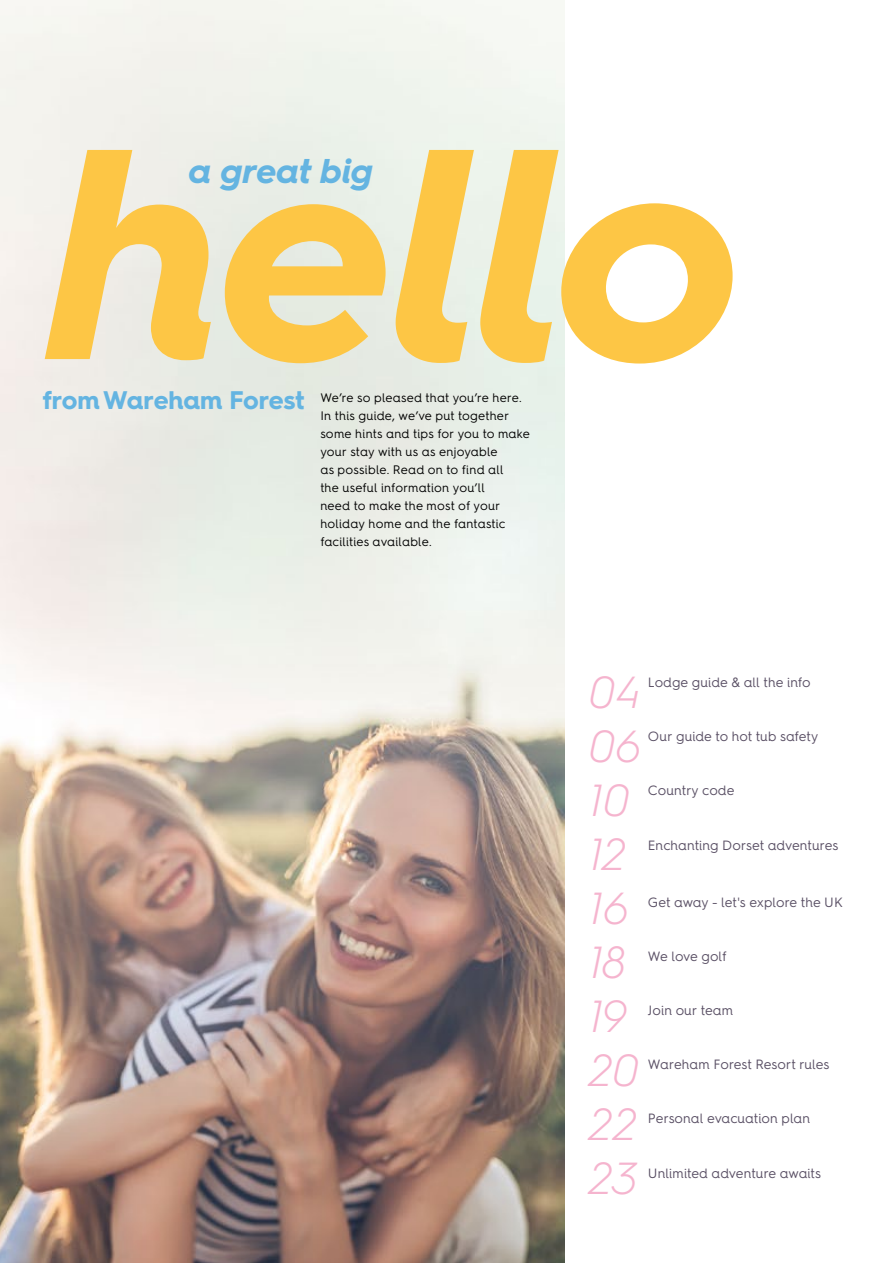
<style>
.page{position:relative;width:893px;height:1263px;background:#fff}
.page>*{position:absolute;margin:0;border:0;box-sizing:border-box;transform-origin:0 0}
.t1{font:italic 700 300px "Hurme Geometric Sans 4";letter-spacing:-.02em;color:#fdc645}
.t2{font:italic 300 45px/54px "Hurme Geometric Sans 4";letter-spacing:-.005em;color:#f5b4ce}
.t3{font:italic 700 34.5px "Hurme Geometric Sans 4";letter-spacing:-.005em;color:#64b4e1}
.t4{font:700 25.5px "Hurme Geometric Sans 4";letter-spacing:-.01em;color:#64b4e1}
.t5{font:13.5px "Hurme Geometric Sans 4";letter-spacing:-.005em;color:#5a5065}
.t6{font:13.5px "Hurme Geometric Sans 4";letter-spacing:-.025em;color:#5a5065}
.t7{font:12.3px/18px "Hurme Geometric Sans 4";letter-spacing:.01em;color:#000}
</style>
<div class="page">
<img style="left:0;top:0;width:564px;height:1263px">
<hr style="left:892px;top:568px;width:1px;height:695px;background:#e2ecd0">
<svg style="left:892px;top:580px;width:1px;height:447px"></svg>
<hr style="left:892px;top:1027px;width:1px;height:172px;background:#fff">
<div style="left:1px;top:0;width:18px;height:17px;background:#f8f7f3"></div>
<h1 class="t1" style="left:51px;top:43px;width:696px">hello</h1>
<h3 class="t3" style="left:189px;top:147px;width:186px">a great big</h3>
<h3 class="t4" style="left:43px;top:383px;width:263px">from Wareham Forest</h3>
<p class="t7" style="left:320px;top:388px;width:211px">We’re so pleased that you’re here.<br>In this guide, we’ve put together some hints and tips for you to make your stay with us as enjoyable<br>as possible. Read on to find all<br>the useful information you’ll<br>need to make the most of your holiday home and the fantastic facilities available.</p>
<h2 class="t2" style="left:590px;top:665px;width:54px">04<br>06<br>10<br>12<br>16<br>18<br>19<br>20<br>22<br>23</h2>
<p class="t5" style="left:648px;top:673px;width:164px">Lodge guide &amp; all the info</p>
<p class="t5" style="left:648px;top:727px;width:172px">Our guide to hot tub safety</p>
<p class="t5" style="left:648px;top:781px;width:88px">Country code</p>
<p class="t5" style="left:648px;top:835px;width:192px">Enchanting Dorset adventures</p>
<p class="t5" style="left:648px;top:892px;width:196px">Get away - let's explore the UK</p>
<p class="t6" style="left:648px;top:947px;width:80px">We love golf</p>
<p class="t5" style="left:648px;top:1001px;width:87px">Join our team</p>
<p class="t5" style="left:648px;top:1055px;width:183px">Wareham Forest Resort rules</p>
<p class="t5" style="left:648px;top:1109px;width:164px">Personal evacuation plan</p>
<p class="t5" style="left:648px;top:1163px;width:175px">Unlimited adventure awaits</p>
</div>
